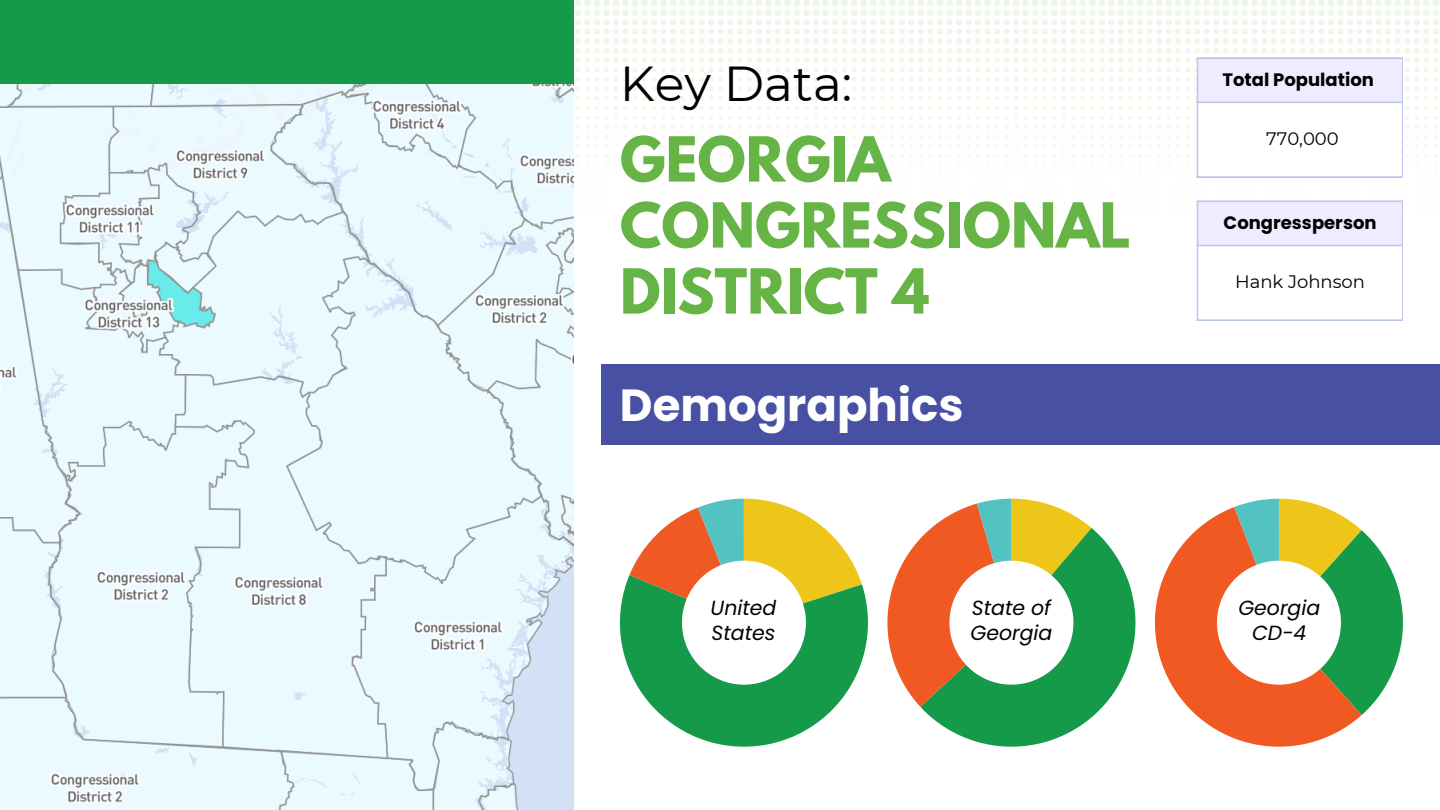
<style>
.page{position:relative;width:1440px;height:810px;background:#fff}
.page>*{position:absolute;margin:0;border:0;box-sizing:border-box;transform-origin:0 0}
.t1{font:700 55px/66px "League Spartan";color:#66b445}
.t2{font:49px "Montserrat";color:#000}
.t3{font:700 45px "Poppins";color:#fff}
.t4{font:italic 20.4px/25.5px "Poppins";color:#000}
.t5{font:700 18px "Poppins";color:#000}
.t6{font:18px "Montserrat";color:#000}
</style>
<div class="page">
<div style="left:0;top:0;width:573px;height:84px;background:#149a49"></div>
<img style="left:0;top:84px;width:574px;height:726px">
<svg style="left:573px;top:0;width:866px;height:260px"></svg>
<svg style="left:620px;top:499px;width:248px;height:248px"></svg>
<svg style="left:920px;top:528px;width:215px;height:219px;fill:#149a49"></svg>
<svg style="left:887px;top:499px;width:204px;height:208px"></svg>
<svg style="left:1155px;top:507px;width:207px;height:240px;fill:#f15922"></svg>
<svg style="left:1234px;top:499px;width:169px;height:216px"></svg>
<div style="left:1197px;top:58px;width:206px;height:45px;background:#f1ebff"></div>
<div style="left:1197px;top:102px;width:206px;height:75px;background:#fff"></div>
<hr style="left:1402px;top:59px;width:1px;height:117px;background:#bcc7ec">
<hr style="left:1197px;top:59px;width:1px;height:117px;background:#bcc7ec">
<hr style="left:1197px;top:57px;width:206px;height:2px;background:#bcc7ec">
<hr style="left:1197px;top:102px;width:206px;height:1px;background:#bcc7ec">
<hr style="left:1197px;top:176px;width:206px;height:2px;background:#bcc7ec">
<div style="left:1197px;top:201px;width:206px;height:45px;background:#f1ebff"></div>
<div style="left:1197px;top:245px;width:206px;height:75px;background:#fff"></div>
<hr style="left:1402px;top:202px;width:1px;height:117px;background:#bcc7ec">
<hr style="left:1197px;top:202px;width:1px;height:117px;background:#bcc7ec">
<hr style="left:1197px;top:200px;width:206px;height:2px;background:#bcc7ec">
<hr style="left:1197px;top:245px;width:206px;height:1px;background:#bcc7ec">
<hr style="left:1197px;top:319px;width:206px;height:2px;background:#bcc7ec">
<div style="left:602px;top:364px;width:838px;height:82px;background:#4750a2"></div>
<p class="t2" style="left:620px;top:53px;width:234px">Key Data:</p>
<p class="t1" style="left:620px;top:133px;width:512px">GEORGIA<br>CONGRESSIONAL<br>DISTRICT 4</p>
<p class="t3" style="left:620px;top:374px;width:345px">Demographics</p>
<p class="t5" style="left:1223px;top:67px;width:153px">Total Population</p>
<p class="t6" style="left:1266px;top:128px;width:74px">770,000</p>
<h3 class="t5" style="left:1224px;top:210px;width:154px">Congressperson</h3>
<p class="t6" style="left:1235px;top:271px;width:131px">Hank Johnson</p>
<p class="t4" style="left:711px;top:595px;width:67px">United<br>States</p>
<h1 class="t4" style="left:970px;top:595px;width:83px">State of<br>Georgia</h1>
<p class="t4" style="left:1238px;top:595px;width:83px;text-align:center">Georgia<br>CD-4</p>
</div>
